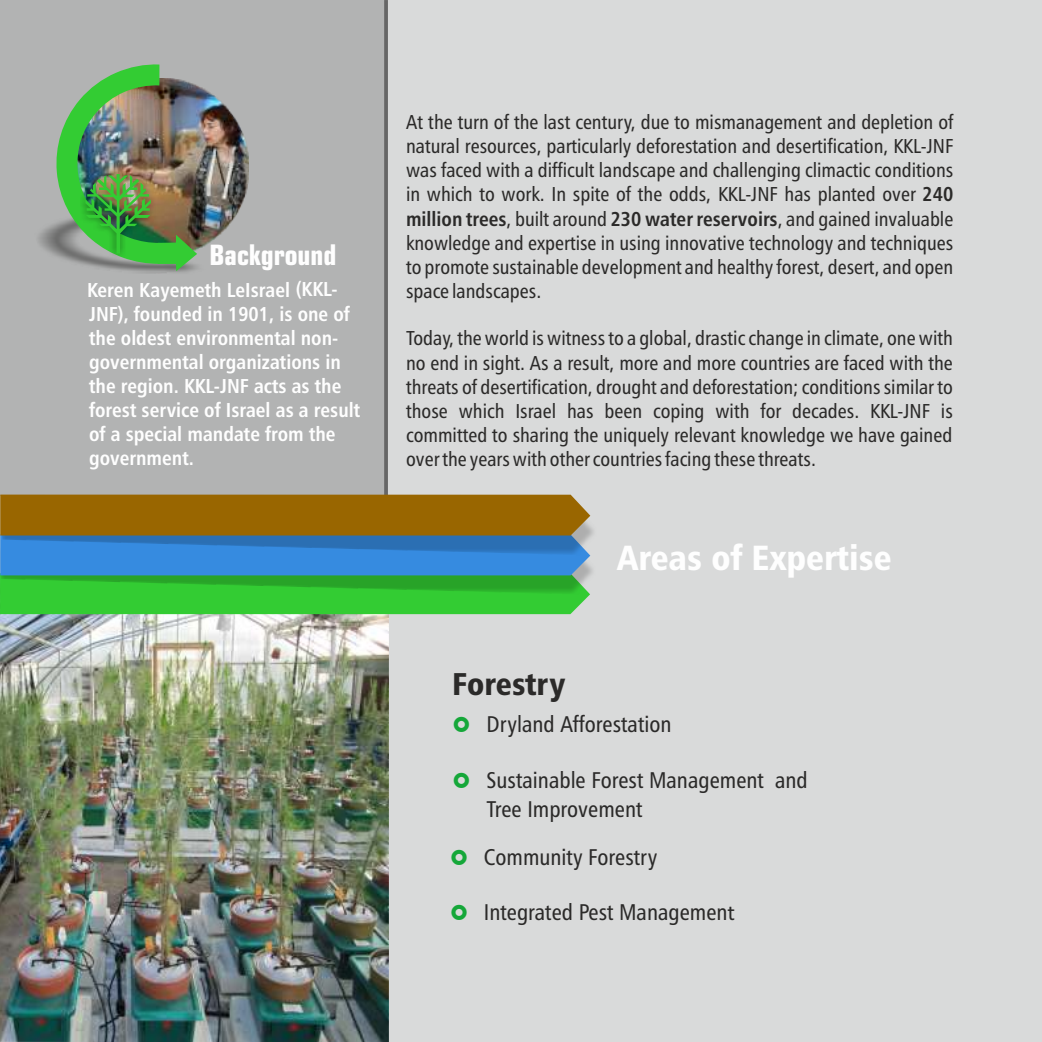
<style>
.page{position:relative;width:1042px;height:1042px;background:#fff}
.page>*{position:absolute;margin:0;border:0;box-sizing:border-box;transform-origin:0 0}
.t1{font:35px "Humanist 777 BT Black Condensed B";color:#fefefe}
.t2{font:31.5px "Humanist 777 BT Black Condensed B";color:#2b2a29}
.t3{font:700 condensed 28px "Square 721 BT";color:#fefefe}
.t4{font:22.75px/29.1px "Humanist 777 BT Roman Condensed B";color:#2b2a29}
.t5{font:20.12px/24.2px "Humanist 777 BT Roman Condensed B";color:#2b2a29;text-align:justify}
.t6{font:20.12px/24.2px "Humanist 777 BT Bold Condensed B";color:#fefefe}
.s1{font-family:"Humanist 777 BT Bold Condensed B"}
.s2{font-family:"Calibri"}
</style>
<div class="page">
<div style="left:1px;top:0;width:1041px;height:546px;background:#d9dada"></div>
<div style="left:0;top:0;width:388px;height:546px;background:#b2b3b3"></div>
<hr style="left:384px;top:0;width:4px;height:546px;background:#666">
<img style="left:197px;top:85px;width:51px;height:158px">
<img style="left:38px;top:212px;width:171px;height:61px">
<img style="left:55px;top:64px;width:142px;height:207px">
<div style="left:0;top:496px;width:1042px;height:546px;background:#d9dada"></div>
<img style="left:0;top:614px;width:389px;height:428px">
<svg style="left:0;top:494px;width:590px;height:120px;background:#578e58"></svg>
<h3 class="t3" style="left:209px;top:244px;width:128px">Background</h3>
<p class="t6" style="left:87px;top:279px;width:252px">Keren Kayemeth LeIsrael (KKL-</p>
<p class="t6" style="left:89px;top:303px;width:272px">JNF), founded in 1901, is one of the oldest environmental non&shy;governmental organizations in the region. KKL-JNF acts as the forest service of Israel as a result of a special mandate from the government.</p>
<p class="t5" style="left:406px;top:112px;width:549px">At the turn of the last century, due to mismanagement and depletion of natural resources, particularly deforestation and desertification, KKL-JNF was faced with a difficult landscape and challenging climactic conditions in which to work. In spite of the odds, KKL-JNF has planted over <span class="s1">240 million trees</span>, built around <span class="s1">230 water reservoirs</span>, and gained invaluable knowledge and expertise in using innovative technology and techniques to promote sustainable development and healthy forest, desert, and open space landscapes.</p>
<p class="t5" style="left:406px;top:328px;width:548px">Today, the world is witness to a global, drastic change in climate, one with no end in sight. As a result, more and more countries are faced with the threats of desertification, drought and deforestation; conditions similar to those which Israel has been coping with for decades. KKL-JNF is committed to sharing the uniquely relevant knowledge we have gained over the years with other countries facing these threats.</p>
<h1 class="t1" style="left:617px;top:543px;width:276px">Areas of Expertise</h1>
<h2 class="t2" style="left:452px;top:671px;width:115px">Forestry</h2>
<p class="t4" style="left:487px;top:711px;width:186px">Dryland Afforestation</p>
<p class="t4" style="left:487px;top:767px;width:323px">Sustainable Forest Management and<br>Tree Improvement</p>
<p class="t4" style="left:484px;top:845px;width:175px">Community Forestry</p>
<p class="t4" style="left:484px;top:899px;width:253px">Integrated Pest Managemen<span class="s2">t</span></p>
</div>
